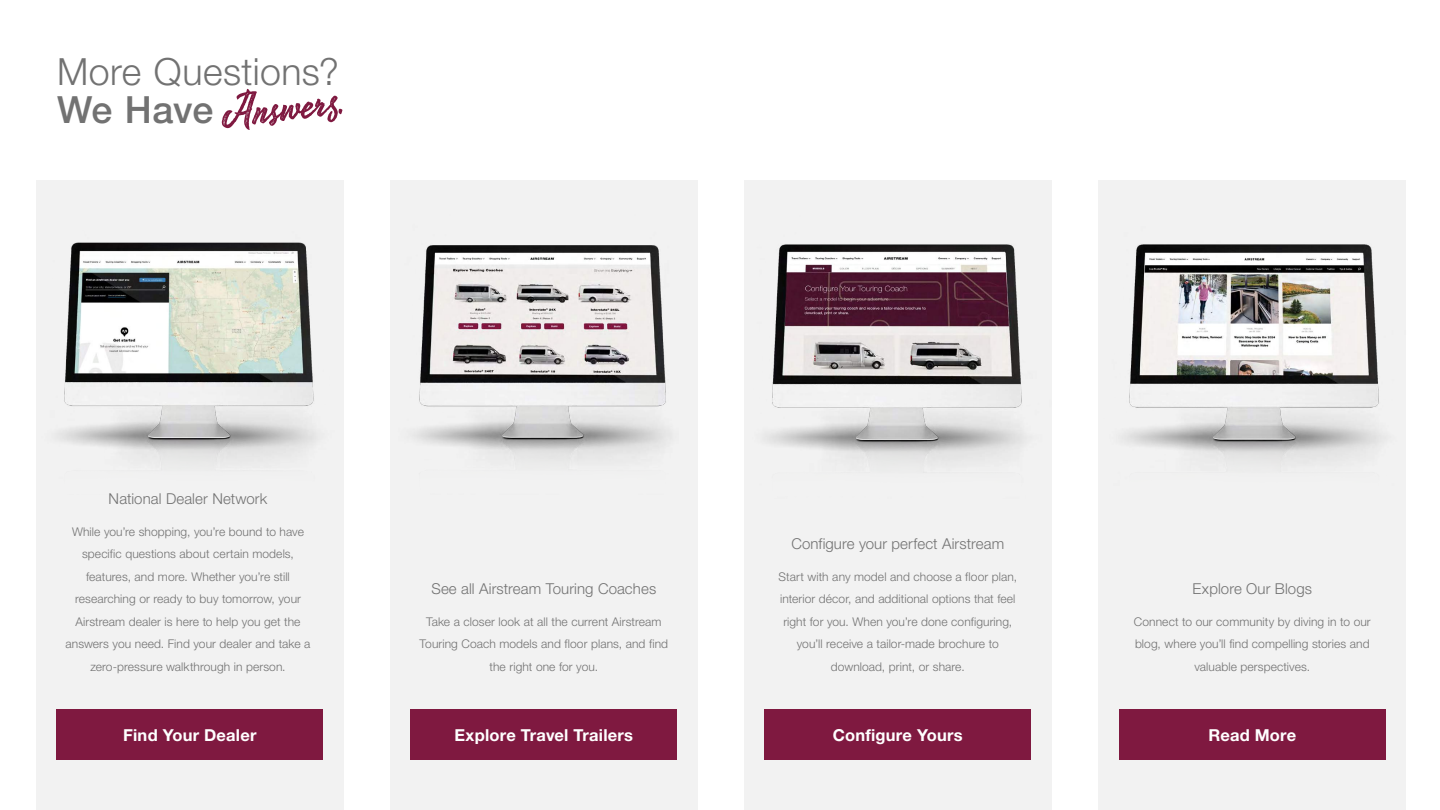
<style>
.page{position:relative;width:1440px;height:810px;background:#fff}
.page>*{position:absolute;margin:0;border:0;box-sizing:border-box;transform-origin:0 0}
.t1{font:45px "Mojito Stamp";color:#7f1940}
.t2{font:300 37.5px "Helvetica Neue LT Std";letter-spacing:.01em;color:#727272}
.t3{font:500 37.5px "Helvetica Neue LT Std";letter-spacing:-.005em;color:#727272}
.t4{font:700 16.5px "Helvetica Neue LT Std";letter-spacing:.015em;color:#fff}
.t5{font:300 15px "Helvetica Neue LT Std";letter-spacing:.005em;color:#727272}
.t6{font:300 12px/22.5px "Helvetica Neue LT Std";letter-spacing:.005em;color:#727272;text-align:center}
</style>
<div class="page">
<div style="left:36px;top:180px;width:308px;height:630px;background:#f2f2f2"></div>
<div style="left:390px;top:180px;width:308px;height:630px;background:#f2f2f2"></div>
<div style="left:744px;top:180px;width:308px;height:630px;background:#f2f2f2"></div>
<div style="left:56px;top:710px;width:267px;height:50px;background:#7f1940"></div>
<div style="left:410px;top:710px;width:267px;height:50px;background:#7f1940"></div>
<div style="left:764px;top:710px;width:267px;height:50px;background:#7f1940"></div>
<img style="left:58px;top:242px;width:258px;height:220px">
<img style="left:413px;top:245px;width:257px;height:216px">
<img style="left:765px;top:244px;width:259px;height:229px">
<div style="left:1098px;top:180px;width:308px;height:630px;background:#f2f2f2"></div>
<div style="left:1119px;top:710px;width:267px;height:50px;background:#7f1940"></div>
<img style="left:1122px;top:244px;width:260px;height:224px">
<h2 class="t2" style="left:57px;top:48px;width:283px">More Questions?</h2>
<h2 class="t3" style="left:57px;top:87px;width:158px">We Have</h2>
<h1 class="t1" style="left:216px;top:81px;width:126px;rotate:-7deg">Answers.</h1>
<p class="t5" style="left:109px;top:490px;width:160px">National Dealer Network</p>
<p class="t6" style="left:66px;top:520px;width:246px">While you’re shopping, you’re bound to have specific questions about certain models, features, and more. Whether you’re still researching or ready to buy tomorrow, your Airstream dealer is here to help you get the answers you need. Find your dealer and take a zero-pressure walkthrough in person.</p>
<p class="t5" style="left:431px;top:580px;width:226px">See all Airstream Touring Coaches</p>
<p class="t6" style="left:420px;top:610px;width:250px">Take a closer look at all the current Airstream<br>Touring Coach models and floor plans, and find the right one for you.</p>
<p class="t5" style="left:791px;top:535px;width:214px">Configure your perfect Airstream</p>
<p class="t6" style="left:778px;top:565px;width:240px">Start with any model and choose a floor plan, interior décor, and additional options that feel right for you. When you’re done configuring, you’ll receive a tailor-made brochure to download, print, or share.</p>
<h3 class="t4" style="left:123px;top:725px;width:135px">Find Your Dealer</h3>
<h3 class="t4" style="left:455px;top:725px;width:180px">Explore Travel Trailers</h3>
<h3 class="t4" style="left:833px;top:725px;width:132px">Configure Yours</h3>
<p class="t5" style="left:1193px;top:580px;width:121px">Explore Our Blogs</p>
<p class="t6" style="left:1134px;top:610px;width:238px">Connect to our community by diving in to our blog, where you’ll find compelling stories and valuable perspectives.</p>
<h3 class="t4" style="left:1208px;top:725px;width:89px">Read More</h3>
</div>
